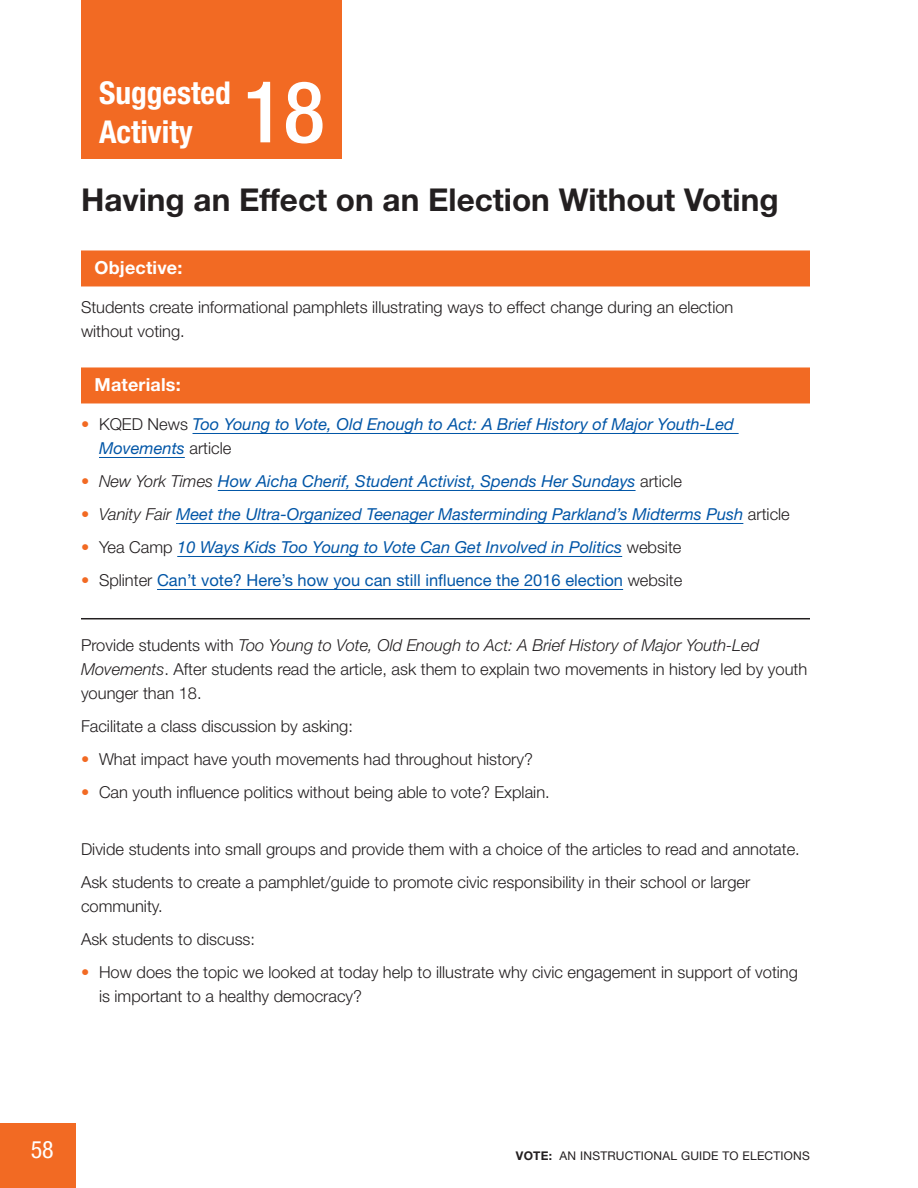
<style>
.page{position:relative;width:918px;height:1188px;background:#fff}
.page>*{position:absolute;margin:0;border:0;box-sizing:border-box;transform-origin:0 0}
.t1{font:500 condensed 85.5px "Helvetica Neue LT Std";color:#fff}
.t2{font:700 31.5px "Helvetica Neue LT Std";color:#231f20}
.t3{font:700 condensed 31.5px/39px "Helvetica Neue LT Std";color:#fff}
.t4{font:condensed 24px "Helvetica Neue LT Std";color:#fff}
.t5{font:700 18px "Helvetica Neue LT Std";letter-spacing:.01em;color:#fff}
.t6{font:300 16.5px/24px "Helvetica Neue LT Std";color:#231f20}
.t7{font:italic 16.5px/24px "Helvetica Neue LT Std";color:#0256a7}
.t8{font:16.5px "Helvetica Neue LT Std";color:#0256a7}
.t9{font:12px "Helvetica Neue LT Std";letter-spacing:.02em;color:#231f20}
.s1{font-weight:300;font-style:normal;color:#f26a23}
.s2{font-weight:300;font-style:normal;color:#231f20}
.s3{font-weight:300;color:#f26a23}
.s4{font-weight:300;color:#231f20}
.s5{font-style:italic}
.s6{color:#f26a23}
.s7{font-weight:700}
</style>
<div class="page">
<div style="left:81px;top:250px;width:729px;height:36px;background:#f26a23"></div>
<div style="left:81px;top:367px;width:729px;height:36px;background:#f26a23"></div>
<hr style="left:193px;top:433px;width:546px;height:1px;background:#0256a7">
<hr style="left:99px;top:457px;width:86px;height:1px;background:#0256a7">
<hr style="left:218px;top:490px;width:418px;height:1px;background:#0256a7">
<hr style="left:176px;top:523px;width:567px;height:1px;background:#0256a7">
<hr style="left:177px;top:556px;width:445px;height:1px;background:#0256a7">
<hr style="left:157px;top:589px;width:466px;height:1px;background:#0256a7">
<hr style="left:81px;top:618px;width:729px;height:1px;background:#231f20">
<div style="left:81px;top:0;width:261px;height:159px;background:#f26a23"></div>
<div style="left:0;top:1123px;width:76px;height:65px;background:#f26a23"></div>
<h2 class="t3" style="left:99px;top:73px;width:133px">Suggested<br>Activity</h2>
<h1 class="t1" style="left:243px;top:61px;width:84px">18</h1>
<h2 class="t2" style="left:81px;top:181px;width:699px">Having an Effect on an Election Without Voting</h2>
<p class="t5" style="left:94px;top:257px;width:89px">Objective:</p>
<p class="t6" style="left:81px;top:295px;width:654px">Students create informational pamphlets illustrating ways to effect change during an election without voting.</p>
<p class="t5" style="left:94px;top:374px;width:88px">Materials:</p>
<p class="t7" style="left:99px;top:412px;width:637px;text-indent:-18px"><span class="s1">•</span> <span class="s2">KQED News</span> Too Young to Vote, Old Enough to Act: A Brief History of Major Youth-Led<br>Movements <span class="s2">article</span></p>
<p class="t7" style="left:81px;top:469px;width:603px"><span class="s3">•</span> <span class="s4">New York Times</span> How Aicha Cherif, Student Activist, Spends Her Sundays <span class="s2">article</span></p>
<p class="t7" style="left:81px;top:502px;width:710px"><span class="s3">•</span> <span class="s4">Vanity Fair</span> Meet the Ultra-Organized Teenager Masterminding Parkland’s Midterms Push <span class="s2">article</span></p>
<p class="t7" style="left:81px;top:535px;width:602px"><span class="s1">•</span> <span class="s2">Yea Camp</span> 10 Ways Kids Too Young to Vote Can Get Involved in Politics <span class="s2">website</span></p>
<p class="t8" style="left:81px;top:571px;width:603px"><span class="s3">•</span> <span class="s4">Splinter</span> Can’t vote? Here’s how you can still influence the 2016 election <span class="s4">website</span></p>
<p class="t6" style="left:81px;top:633px;width:728px">Provide students with <span class="s5">Too Young to Vote, Old Enough to Act: A Brief History of Major Youth-Led<br>Movements</span>. After students read the article, ask them to explain two movements in history led by youth younger than 18.</p>
<p class="t6" style="left:81px;top:714px;width:273px">Facilitate a class discussion by asking:</p>
<p class="t6" style="left:81px;top:747px;width:453px"><span class="s6">•</span> What impact have youth movements had throughout history?</p>
<p class="t6" style="left:81px;top:780px;width:470px"><span class="s6">•</span> Can youth influence politics without being able to vote? Explain.</p>
<p class="t6" style="left:81px;top:832px;width:720px;line-height:33px">Divide students into small groups and provide them with a choice of the articles to read and annotate.<br>Ask students to create a pamphlet/guide to promote civic responsibility in their school or larger</p>
<p class="t6" style="left:81px;top:889px;width:176px;line-height:33px">community.<br>Ask students to discuss:</p>
<p class="t6" style="left:99px;top:960px;width:700px;text-indent:-18px"><span class="s6">•</span> How does the topic we looked at today help to illustrate why civic engagement in support of voting is important to a healthy democracy?</p>
<h3 class="t4" style="left:31px;top:1136px;width:25px">58</h3>
<p class="t9" style="left:516px;top:1148px;width:296px"><span class="s7">VOTE:</span> AN INSTRUCTIONAL GUIDE TO ELECTIONS</p>
</div>
